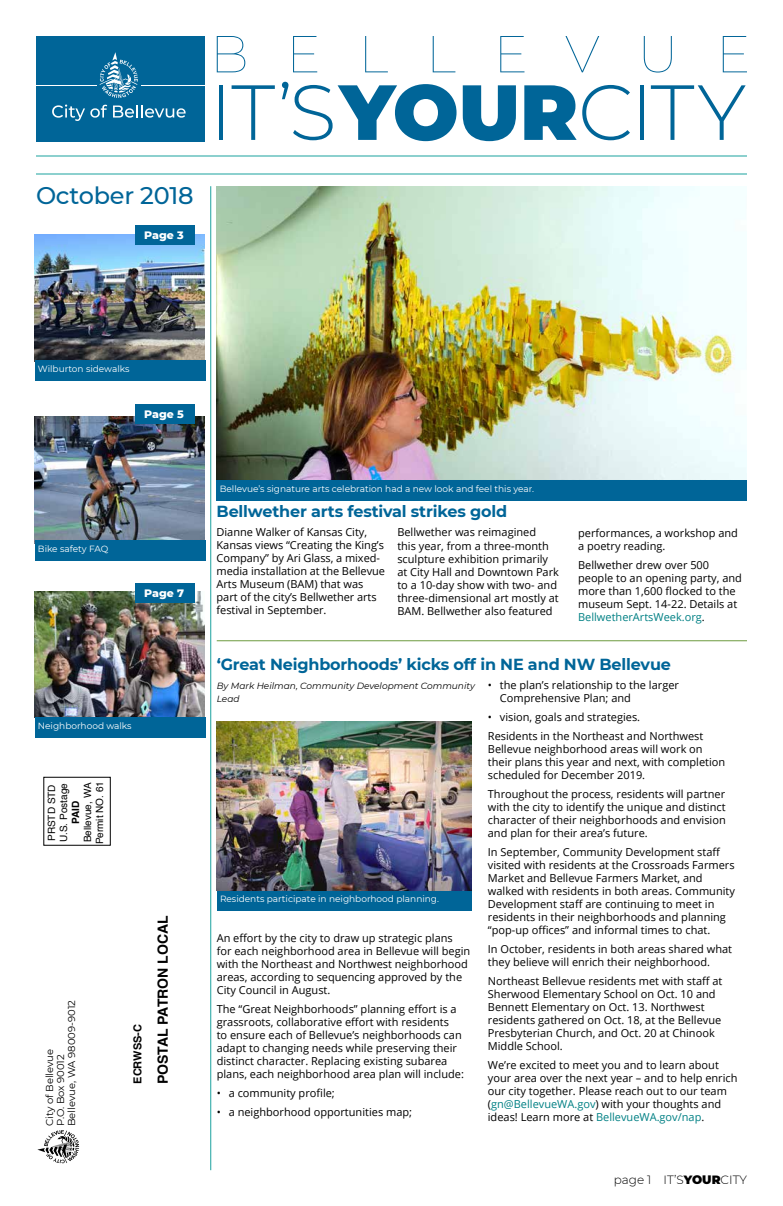
<style>
.page{position:relative;width:783px;height:1206px;background:#fff}
.page>*{position:absolute;margin:0;border:0;box-sizing:border-box;transform-origin:0 0}
.t1{font:500 24px "Montserrat";letter-spacing:-.01em;color:#006598}
.t2{font:700 16px "Montserrat";letter-spacing:-.01em;color:#006598}
.t3{font:700 14px "Helvetica";color:#000}
.t4{font:300 12px "Montserrat";color:#000}
.t5{font:11px/13px "Open Sans";color:#000}
.t6{font:800 11px "Montserrat";color:#fff}
.t7{font:700 11px "Helvetica";color:#000}
.t8{font:10px/11px "Montserrat";color:#000}
.t9{font:10px/12px "Helvetica";color:#000}
.t10{font:700 10px "Helvetica";color:#000}
.t11{font:9px "Montserrat";color:#fff}
.t12{font:italic 9px/13px "Montserrat";color:#000}
.s1{color:#008084}
.s2{font-weight:900}
</style>
<div class="page">
<img style="left:217px;top:186px;width:530px;height:294px">
<img style="left:35px;top:235px;width:170px;height:125px">
<img style="left:35px;top:417px;width:170px;height:123px">
<img style="left:35px;top:591px;width:170px;height:126px">
<div style="left:36px;top:36px;width:169px;height:105px;background:#006598"></div>
<svg style="left:52px;top:105px;width:55px;height:16px"></svg>
<svg style="left:113px;top:105px;width:73px;height:13px"></svg>
<svg style="left:100px;top:52px;width:38px;height:46px"></svg>
<hr style="left:36px;top:85px;width:60px;height:1px;background:#fff">
<hr style="left:141px;top:85px;width:64px;height:1px;background:#fff">
<hr style="left:36px;top:156px;width:711px;height:1px;background:#1ba29f">
<hr style="left:36px;top:174px;width:711px;height:1px;background:#1ba29f">
<hr style="left:210px;top:186px;width:1px;height:984px;background:#1ba29f">
<div style="left:35px;top:360px;width:170px;height:21px;background:#006598"></div>
<div style="left:35px;top:540px;width:170px;height:21px;background:#006598"></div>
<div style="left:217px;top:480px;width:530px;height:21px;background:#006598"></div>
<div style="left:35px;top:717px;width:170px;height:21px;background:#006598"></div>
<div style="left:217px;top:890px;width:255px;height:21px;background:#006598"></div>
<div style="left:135px;top:225px;width:60px;height:20px;background:#006598"></div>
<div style="left:135px;top:404px;width:60px;height:20px;background:#006598"></div>
<div style="left:135px;top:583px;width:60px;height:20px;background:#006598"></div>
<svg style="left:37px;top:1130px;width:42px;height:33px"></svg>
<hr style="left:217px;top:641px;width:530px;height:1px;background:#6d9a3f">
<svg style="left:217px;top:36px;width:28px;height:36px"></svg>
<svg style="left:293px;top:36px;width:24px;height:36px"></svg>
<svg style="left:365px;top:36px;width:23px;height:36px"></svg>
<svg style="left:433px;top:36px;width:22px;height:36px"></svg>
<svg style="left:500px;top:36px;width:24px;height:36px"></svg>
<svg style="left:565px;top:36px;width:34px;height:36px"></svg>
<svg style="left:644px;top:36px;width:28px;height:37px"></svg>
<svg style="left:723px;top:36px;width:24px;height:36px"></svg>
<hr style="left:219px;top:85px;width:4px;height:55px;background:#006598">
<svg style="left:232px;top:85px;width:43px;height:55px"></svg>
<svg style="left:282px;top:82px;width:175px;height:59px"></svg>
<svg style="left:463px;top:85px;width:53px;height:56px"></svg>
<svg style="left:524px;top:85px;width:106px;height:55px"></svg>
<hr style="left:640px;top:85px;width:4px;height:55px;background:#006598">
<svg style="left:651px;top:85px;width:95px;height:55px"></svg>
<img style="left:217px;top:721px;width:255px;height:169px">
<h1 class="t1" style="left:36px;top:178px;width:159px">October 2018</h1>
<p class="t6" style="left:144px;top:227px;width:41px">Page 3</p>
<p class="t11" style="left:38px;top:363px;width:93px">Wilburton sidewalks</p>
<p class="t6" style="left:144px;top:406px;width:41px">Page 5</p>
<p class="t11" style="left:38px;top:543px;width:72px">Bike safety FAQ</p>
<p class="t6" style="left:144px;top:585px;width:41px">Page 7</p>
<p class="t11" style="left:38px;top:720px;width:95px">Neighborhood walks</p>
<p class="t9" style="left:82px;top:844px;width:65px;rotate:-90deg">Bellevue, WA<br>Permit NO. 61</p>
<p class="t9" style="left:46px;top:842px;width:60px;rotate:-90deg">PRSTD STD<br>U.S. Postage</p>
<p class="t10" style="left:68px;top:824px;width:25px;rotate:-90deg">PAID</p>
<p class="t8" style="left:44px;top:1126px;width:128px;rotate:-90deg">City of Bellevue<br>P.O. Box 90012<br>Bellevue, WA 98009-9012</p>
<p class="t7" style="left:129px;top:1084px;width:61px;rotate:-90deg">ECRWSS-C</p>
<p class="t3" style="left:152px;top:1084px;width:170px;rotate:-90deg">POSTAL PATRON LOCAL</p>
<p class="t11" style="left:220px;top:482px;width:316px">Bellevue’s signature arts celebration had a new look and feel this year.</p>
<h2 class="t2" style="left:217px;top:500px;width:292px">Bellwether arts festival strikes gold</h2>
<p class="t5" style="left:217px;top:526px;width:170px">Dianne Walker of Kansas City,<br>Kansas views “Creating the King’s<br>Company” by Ari Glass, a mixed&shy;media installation at the Bellevue<br>Arts Museum (BAM) that was part of the city’s Bellwether arts festival in September.</p>
<p class="t5" style="left:397px;top:526px;width:163px">Bellwether was reimagined<br>this year, from a three-month sculpture exhibition primarily at City Hall and Downtown Park to a 10-day show with two- and three-dimensional art mostly at<br>BAM. Bellwether also featured</p>
<p class="t5" style="left:578px;top:526px;width:161px">performances, a workshop and a poetry reading.</p>
<p class="t5" style="left:578px;top:558px;width:165px">Bellwether drew over 500 people to an opening party, and more than 1,600 flocked to the museum Sept. 14-22. Details at<br><span class="s1">BellwetherArtsWeek.org</span>.</p>
<h2 class="t2" style="left:217px;top:653px;width:456px">‘Great Neighborhoods’ kicks off in NE and NW Bellevue</h2>
<p class="t12" style="left:217px;top:679px;width:260px">By Mark Heilman, Community Development Community<br>Lead</p>
<p class="t5" style="left:500px;top:679px;width:181px;text-indent:-12px">• the plan’s relationship to the larger<br>Comprehensive Plan; and</p>
<p class="t5" style="left:488px;top:708px;width:217px;line-height:19px">• vision, goals and strategies.<br>Residents in the Northeast and Northwest</p>
<p class="t5" style="left:488px;top:743px;width:239px">Bellevue neighborhood areas will work on their plans this year and next, with completion scheduled for December 2019.</p>
<p class="t5" style="left:488px;top:788px;width:239px;text-align:justify">Throughout the process, residents will partner with the city to identify the unique and distinct character of their neighborhoods and envision and plan for their area’s future.</p>
<p class="t5" style="left:488px;top:846px;width:249px">In September, Community Development staff visited with residents at the Crossroads Farmers Market and Bellevue Farmers Market, and walked with residents in both areas. Community Development staff are continuing to meet in residents in their neighborhoods and planning “pop-up offices” and informal times to chat.</p>
<p class="t5" style="left:488px;top:943px;width:246px">In October, residents in both areas shared what they believe will enrich their neighborhood.</p>
<p class="t5" style="left:488px;top:975px;width:236px">Northeast Bellevue residents met with staff at Sherwood Elementary School on Oct. 10 and Bennett Elementary on Oct. 13. Northwest residents gathered on Oct. 18, at the Bellevue Presbyterian Church, and Oct. 20 at Chinook Middle School.</p>
<p class="t5" style="left:488px;top:1059px;width:251px">We’re excited to meet you and to learn about your area over the next year – and to help enrich our city together. Please reach out to our team (<span class="s1">gn@BellevueWA.gov</span>) with your thoughts and ideas! Learn more at <span class="s1">BellevueWA.gov/nap</span>.</p>
<p class="t11" style="left:220px;top:893px;width:221px">Residents participate in neighborhood planning.</p>
<p class="t5" style="left:217px;top:932px;width:255px">An effort by the city to draw up strategic plans for each neighborhood area in Bellevue will begin with the Northeast and Northwest neighborhood areas, according to sequencing approved by the City Council in August.</p>
<p class="t5" style="left:217px;top:1003px;width:249px">The “Great Neighborhoods” planning effort is a grassroots, collaborative effort with residents<br>to ensure each of Bellevue’s neighborhoods can adapt to changing needs while preserving their distinct character. Replacing existing subarea plans, each neighborhood area plan will include:</p>
<p class="t5" style="left:217px;top:1087px;width:120px">• a community profile;</p>
<p class="t5" style="left:217px;top:1106px;width:197px">• a neighborhood opportunities map;</p>
<p class="t4" style="left:614px;top:1171px;width:135px">page 1 IT’S<span class="s2">YOUR</span>CITY</p>
</div>
